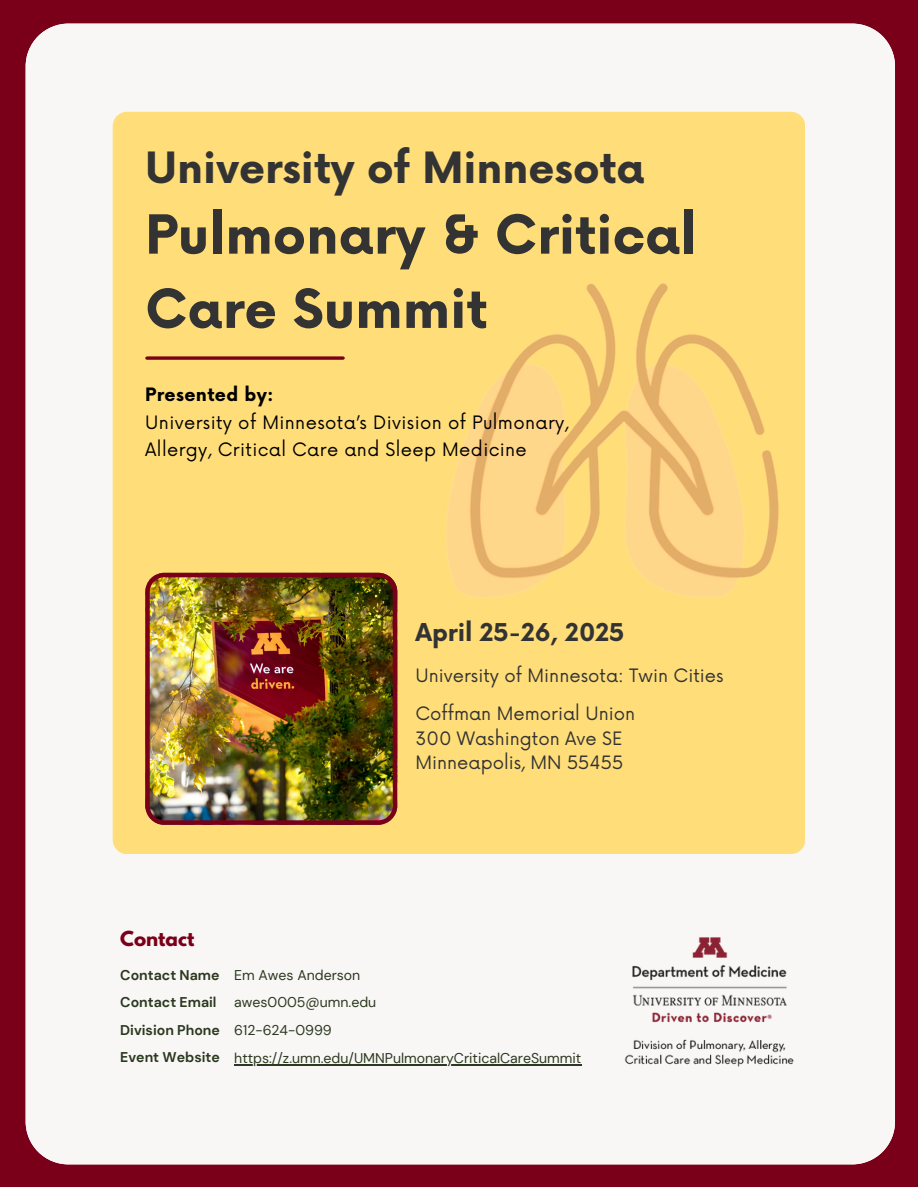
<style>
.page{position:relative;width:918px;height:1188px;background:#fff}
.page>*{position:absolute;margin:0;border:0;box-sizing:border-box;transform-origin:0 0}
.t1{font:700 52.5px/74.2px "Now";color:#333}
.t2{font:700 42px "Now";color:#333}
.t3{font:700 24px "Now";color:#333}
.t4{font:700 18.3px "League Spartan";color:#7a0019}
.t5{font:18px/27.6px "Now";letter-spacing:.02em;color:#000}
.t6{font:18px/24.8px "Now";color:#333}
.t7{font:14.1px "DM Sans";color:#2b391f}
.t8{font:700 14.1px "DM Sans";color:#2b391f}
.s1{font-weight:700}
</style>
<div class="page">
<div style="left:0;top:0;width:918px;height:1187px;background:#7a0019"></div>
<div style="left:26px;top:24px;width:869px;height:1140px;background:#f9f7f6"></div>
<div style="left:113px;top:112px;width:692px;height:742px;background:#ffde7a;border-radius:14px"></div>
<img style="left:446px;top:283px;width:333px;height:315px">
<svg style="left:147px;top:356px;width:196px;height:4px"></svg>
<img style="left:615px;top:931px;width:190px;height:149px">
<img style="left:145px;top:573px;width:252px;height:252px">
<hr style="left:234px;top:1064px;width:347px;height:1px;background:#2b391f">
<p class="t2" style="left:145px;top:145px;width:501px">University of Minnesota</p>
<p class="t1" style="left:145px;top:201px;width:553px">Pulmonary &amp; Critical<br>Care Summit</p>
<p class="t5" style="left:145px;top:382px;width:425px"><span class="s1">Presented by:<br></span>University of Minnesota’s Division of Pulmonary,<br>Allergy, Critical Care and Sleep Medicine</p>
<p class="t3" style="left:415px;top:620px;width:211px">April 25-26, 2025</p>
<h4 class="t6" style="left:415px;top:664px;width:310px">University of Minnesota: Twin Cities</h4>
<p class="t6" style="left:415px;top:702px;width:221px">Coffman Memorial Union<br>300 Washington Ave SE<br>Minneapolis, MN 55455</p>
<h2 class="t4" style="left:120px;top:929px;width:76px">Contact</h2>
<h4 class="t8" style="left:120px;top:966px;width:101px">Contact Name</h4>
<h4 class="t7" style="left:234px;top:966px;width:128px">Em Awes Anderson</h4>
<h5 class="t8" style="left:120px;top:993px;width:98px">Contact Email</h5>
<h3 class="t7" style="left:234px;top:993px;width:144px">awes0005@umn.edu</h3>
<h5 class="t8" style="left:120px;top:1021px;width:101px">Division Phone</h5>
<p class="t7" style="left:234px;top:1021px;width:99px">612-624-0999</p>
<h5 class="t8" style="left:120px;top:1048px;width:101px">Event Website</h5>
<p class="t7" style="left:234px;top:1049px;width:349px">https://z.umn.edu/UMNPulmonaryCriticalCareSummit</p>
</div>
